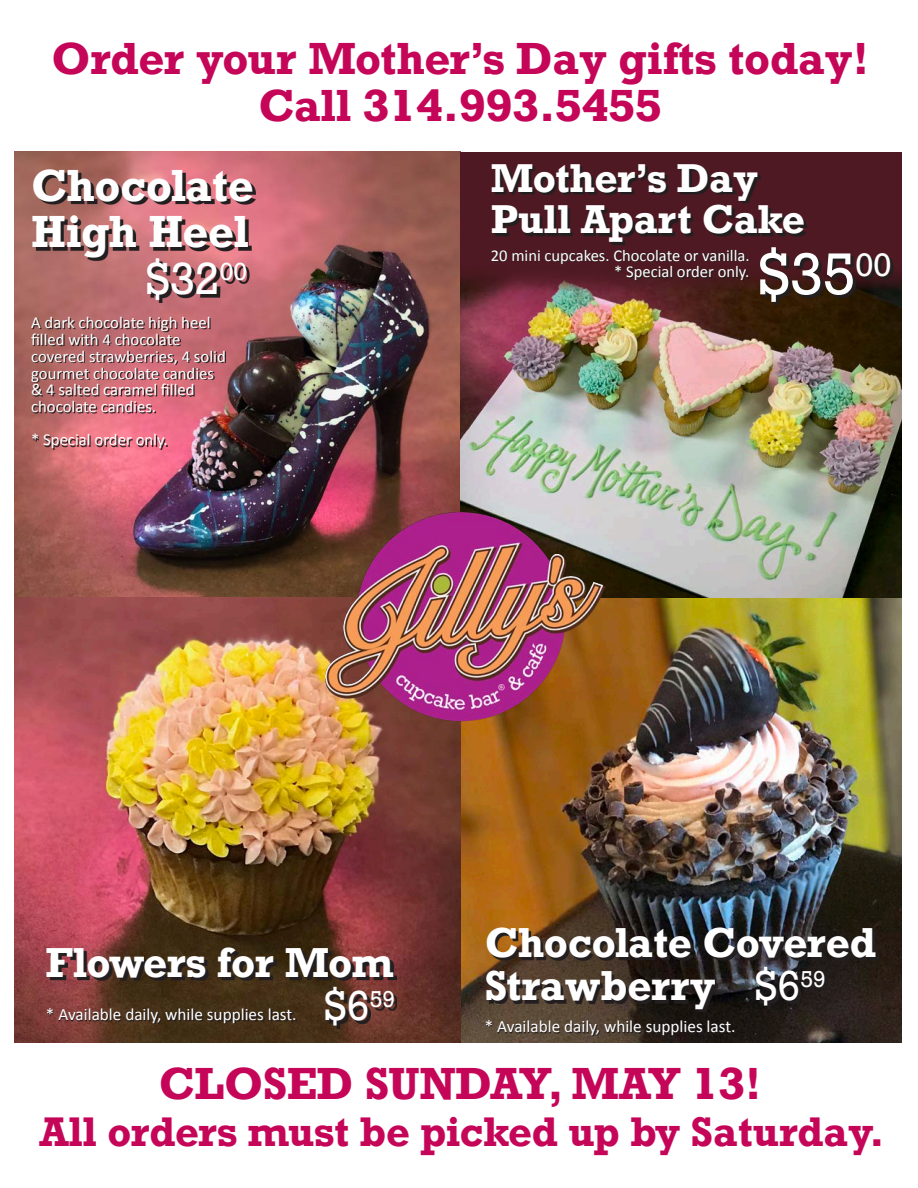
<style>
.page{position:relative;width:918px;height:1188px;background:#fff}
.page>*{position:absolute;margin:0;border:0;box-sizing:border-box;transform-origin:0 0}
.t1{font:55.65px "Rockwell";color:#fff}
.t2{font:700 42.3px "Rockwell";color:#c50558}
.t3{font:700 42.3px "Rockwell";letter-spacing:-.005em;color:#fff}
.t4{font:42.3px "Rockwell";color:#fff}
.t5{font:700 39.3px/43.2px "Rockwell";letter-spacing:-.01em;color:#fff;text-align:right}
.t6{font:700 38.85px "Rockwell";letter-spacing:-.01em;color:#c50558}
.t7{font:700 37.8px "Rockwell";color:#fff}
.t8{font:17.25px "Calibri";color:#fff}
.t9{font:16.8px/16.8px "Calibri";color:#fff}
.t10{font:16.5px "Calibri";color:#fff}
.s1{font-weight:400}
</style>
<div class="page">
<img style="left:14px;top:152px;width:446px;height:446px">
<svg style="left:36px;top:172px;width:220px;height:131px;background:#9b5d60"></svg>
<svg style="left:32px;top:318px;width:194px;height:132px;background:#b3616a"></svg>
<img style="left:14px;top:598px;width:888px;height:445px">
<svg style="left:489px;top:930px;width:390px;height:82px;background:#2f2722"></svg>
<svg style="left:487px;top:1021px;width:249px;height:15px;background:#3a2f26"></svg>
<svg style="left:50px;top:950px;width:347px;height:78px;background:#4c2f21"></svg>
<svg style="left:48px;top:1009px;width:249px;height:15px;background:#492f1f"></svg>
<div style="left:460px;top:152px;width:442px;height:296px;background:#4e1922"></div>
<img style="left:460px;top:264px;width:442px;height:334px">
<svg style="left:495px;top:167px;width:398px;height:138px"></svg>
<svg style="left:493px;top:250px;width:257px;height:31px"></svg>
<img style="left:325px;top:476px;width:280px;height:280px">
<p class="t2" style="left:51px;top:31px;width:819px">Order your Mother’s Day gifts today!</p>
<p class="t2" style="left:259px;top:78px;width:405px">Call 314.993.5455</p>
<p class="t3" style="left:31px;top:158px;width:224px">Chocolate</p>
<p class="t3" style="left:31px;top:204px;width:220px">High Heel</p>
<p class="t4" style="left:146px;top:252px;width:103px">$32<sup>00</sup></p>
<p class="t9" style="left:31px;top:314px;width:181px">A dark chocolate high heel</p>
<p class="t9" style="left:31px;top:330px;width:151px">filled with 4 chocolate</p>
<p class="t9" style="left:31px;top:347px;width:196px">covered strawberries, 4 solid gourmet chocolate candies</p>
<p class="t9" style="left:31px;top:380px;width:165px">&amp; 4 salted caramel filled chocolate candies.</p>
<p class="t9" style="left:31px;top:431px;width:138px">* Special order only.</p>
<p class="t7" style="left:491px;top:153px;width:269px">Mother’s Day</p>
<p class="t7" style="left:491px;top:195px;width:316px">Pull Apart Cake</p>
<p class="t1" style="left:758px;top:240px;width:135px">$35<sup>00</sup></p>
<p class="t10" style="left:491px;top:245px;width:260px">20 mini cupcakes. Chocolate or vanilla.</p>
<p class="t10" style="left:614px;top:261px;width:137px">* Special order only.</p>
<p class="t5" style="left:46px;top:940px;width:351px">Flowers for Mom <span class="s1">$6</span><sup>59</sup></p>
<p class="t8" style="left:46px;top:1003px;width:252px">* Available daily, while supplies last.</p>
<p class="t5" style="left:485px;top:920px;width:393px">Chocolate Covered</p>
<p class="t5" style="left:485px;top:964px;width:343px">Strawberry <span class="s1">$6</span><sup>59</sup></p>
<p class="t8" style="left:485px;top:1015px;width:252px">* Available daily, while supplies last.</p>
<p class="t2" style="left:159px;top:1057px;width:604px">CLOSED SUNDAY, MAY 13!</p>
<p class="t6" style="left:39px;top:1107px;width:846px">All orders must be picked up by Saturday.</p>
</div>
